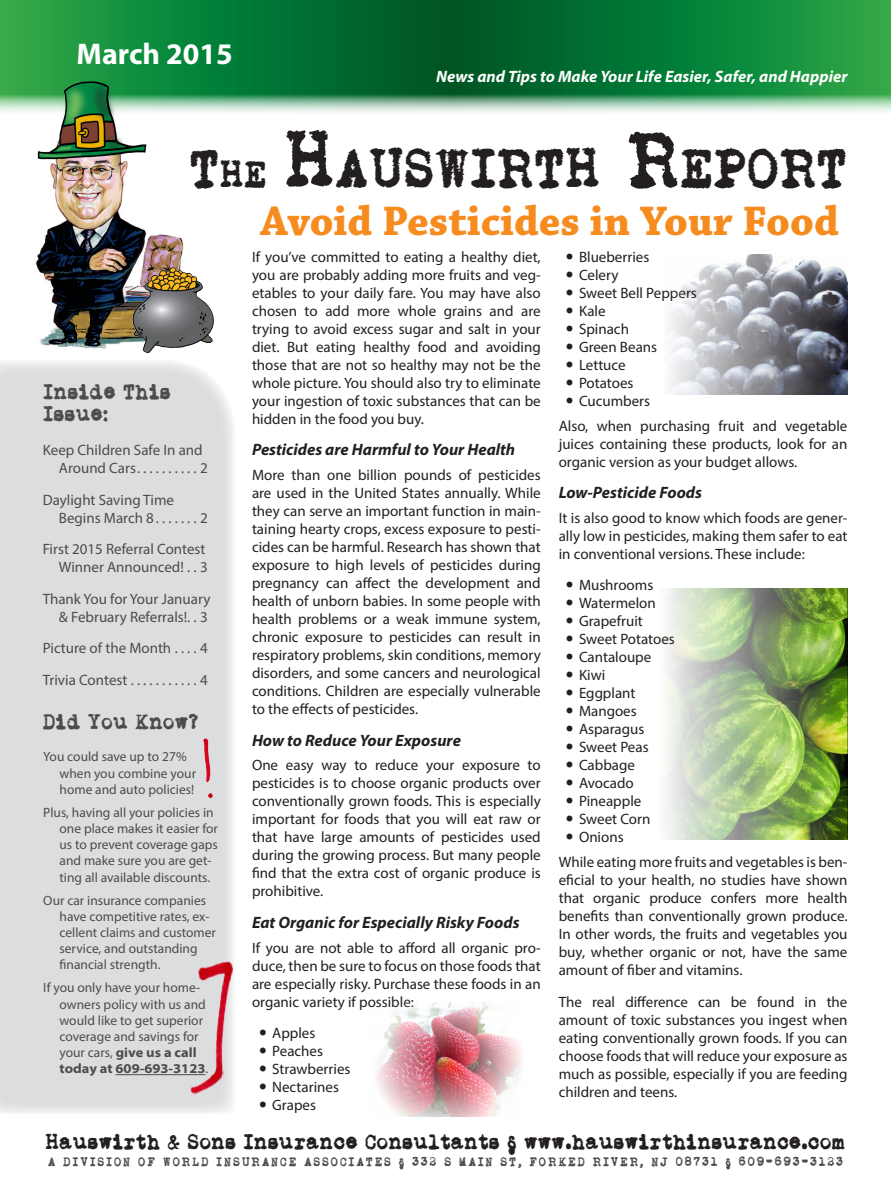
<style>
.page{position:relative;width:891px;height:1188px;background:#fff}
.page>*{position:absolute;margin:0;border:0;box-sizing:border-box;transform-origin:0 0}
.t1{font:46.2px "L.C.Smith 5 typewriter";color:#231f20}
.t2{font:700 43.5px "Chaparral Pro";color:#f68c1f}
.t3{font:700 30px "Myriad Pro";color:#fff}
.t4{font:18px "L.C.Smith 5 typewriter";color:#231f20}
.t5{font:18px/21.6px "L.C.Smith 5 typewriter";color:#4b4c4d}
.t6{font:italic 700 16.5px "Myriad Pro";color:#231f20}
.t7{font:italic 700 16.5px "Myriad Pro";color:#fff}
.t8{font:15px/18px "Myriad Pro";color:#231f20;text-align:justify}
.t9{font:15px/18px "Myriad Pro";color:#4b4c4d}
.t10{font:13.5px/16.2px "Myriad Pro";color:#4b4c4d}
.t11{font:10.5px "L.C.Smith 5 typewriter";letter-spacing:.17em;color:#4d4d4d}
.s1{font-size:45px}
.s2{font-size:31.5px}
.s3{font-size:66px}
.s4{font-weight:700;font-stretch:semi-expanded}
</style>
<div class="page">
<svg style="left:0;top:0;width:891px;height:112px;background:#1f8846"></svg>
<div style="left:0;top:361px;width:234px;height:752px;background:#dcdddf"></div>
<img style="left:36px;top:159px;width:148px;height:190px">
<hr style="left:116px;top:1074px;width:90px;height:1px;background:#4b4c4d">
<img style="left:37px;top:81px;width:111px;height:78px">
<img style="left:131px;top:266px;width:83px;height:88px">
<img style="left:670px;top:255px;width:178px;height:140px">
<img style="left:666px;top:588px;width:182px;height:251px">
<img style="left:376px;top:1002px;width:146px;height:115px">
<img style="left:184px;top:958px;width:50px;height:140px">
<img style="left:200px;top:738px;width:13px;height:63px">
<h3 class="t3" style="left:77px;top:35px;width:158px">March 2015</h3>
<p class="t7" style="left:436px;top:66px;width:413px">News and Tips to Make Your Life Easier, Safer, and Happier</p>
<h1 class="t1" style="left:190px;top:130px;width:656px"><span class="s1">T</span><span class="s2">HE</span> <span class="s3">H</span>AUSWIRTH <span class="s3">R</span>EPORT</h1>
<p class="t5" style="left:43px;top:381px;width:129px">Inside This<br>Issue:</p>
<p class="t9" style="left:59px;top:441px;width:150px;text-indent:-16px">Keep Children Safe In and<br>Around Cars . . . . . . . . . . 2</p>
<p class="t9" style="left:59px;top:491px;width:150px;text-indent:-16px">Daylight Saving Time<br>Begins March 8 . . . . . . . 2</p>
<p class="t9" style="left:43px;top:540px;width:167px;text-align:right">First 2015 Referral Contest<br>Winner Announced! . . 3</p>
<p class="t9" style="left:43px;top:590px;width:169px;text-align:right">Thank You for Your January &amp; February Referrals!. . 3</p>
<p class="t9" style="left:43px;top:632px;width:167px;line-height:31.5px">Picture of the Month . . . . 4<br>Trivia Contest . . . . . . . . . . . 4</p>
<p class="t5" style="left:43px;top:710px;width:157px">Did You Know?</p>
<p class="t10" style="left:60px;top:749px;width:138px;text-indent:-16px">You could save up to 27% when you combine your home and auto policies!</p>
<p class="t10" style="left:60px;top:804px;width:160px;text-indent:-16px">Plus, having all your policies in one place makes it easier for us to prevent coverage gaps and make sure you are get&shy;ting all available discounts.</p>
<p class="t10" style="left:60px;top:892px;width:158px;text-indent:-16px">Our car insurance companies have competitive rates, ex&shy;cellent claims and customer service, and outstanding financial strength.</p>
<p class="t10" style="left:60px;top:979px;width:149px;text-indent:-16px">If you only have your home&shy;owners policy with us and would like to get superior coverage and savings for your cars, <span class="s4">give us a call today at 609-693-3123</span>.</p>
<h2 class="t2" style="left:261px;top:195px;width:580px">Avoid Pesticides in Your Food</h2>
<p class="t8" style="left:252px;top:248px;width:290px">If you’ve committed to eating a healthy diet, you are probably adding more fruits and veg&shy;etables to your daily fare. You may have also chosen to add more whole grains and are trying to avoid excess sugar and salt in your diet. But eating healthy food and avoiding those that are not so healthy may not be the whole picture. You should also try to eliminate your ingestion of toxic substances that can be hidden in the food you buy.</p>
<p class="t6" style="left:252px;top:439px;width:265px">Pesticides are Harmful to Your Health</p>
<p class="t8" style="left:252px;top:466px;width:290px">More than one billion pounds of pesticides are used in the United States annually. While they can serve an important function in main&shy;taining hearty crops, excess exposure to pesti&shy;cides can be harmful. Research has shown that exposure to high levels of pesticides during pregnancy can affect the development and health of unborn babies. In some people with health problems or a weak immune system, chronic exposure to pesticides can result in respiratory problems, skin conditions, memory disorders, and some cancers and neurological conditions. Children are especially vulnerable to the effects of pesticides.</p>
<p class="t6" style="left:252px;top:729px;width:211px">How to Reduce Your Exposure</p>
<p class="t8" style="left:252px;top:756px;width:290px">One easy way to reduce your exposure to pesticides is to choose organic products over conventionally grown foods. This is especially important for foods that you will eat raw or that have large amounts of pesticides used during the growing process. But many people find that the extra cost of organic produce is prohibitive.</p>
<p class="t6" style="left:252px;top:912px;width:269px">Eat Organic for Especially Risky Foods</p>
<p class="t8" style="left:252px;top:938px;width:290px">If you are not able to afford all organic pro&shy;duce, then be sure to focus on those foods that are especially risky. Purchase these foods in an organic variety if possible:</p>
<p class="t8" style="left:272px;top:1024px;width:80px;text-align:left">Apples<br>Peaches<br>Strawberries<br>Nectarines<br>Grapes</p>
<p class="t8" style="left:579px;top:248px;width:119px;text-align:left">Blueberries<br>Celery<br>Sweet Bell Peppers<br>Kale<br>Spinach<br>Green Beans<br>Lettuce<br>Potatoes<br>Cucumbers</p>
<p class="t8" style="left:559px;top:416px;width:290px">Also, when purchasing fruit and vegetable juices containing these products, look for an organic version as your budget allows.</p>
<p class="t6" style="left:559px;top:482px;width:145px">Low-Pesticide Foods</p>
<p class="t8" style="left:559px;top:509px;width:290px">It is also good to know which foods are gener&shy;ally low in pesticides, making them safer to eat in conventional versions. These include:</p>
<p class="t8" style="left:579px;top:576px;width:97px;text-align:left">Mushrooms<br>Watermelon<br>Grapefruit<br>Sweet Potatoes<br>Cantaloupe<br>Kiwi<br>Eggplant<br>Mangoes<br>Asparagus<br>Sweet Peas<br>Cabbage<br>Avocado<br>Pineapple<br>Sweet Corn<br>Onions</p>
<p class="t8" style="left:559px;top:853px;width:290px">While eating more fruits and vegetables is ben&shy;eficial to your health, no studies have shown that organic produce confers more health benefits than conventionally grown produce.<br>In other words, the fruits and vegetables you buy, whether organic or not, have the same amount of fiber and vitamins.</p>
<p class="t8" style="left:559px;top:992px;width:290px">The real difference can be found in the amount of toxic substances you ingest when eating conventionally grown foods. If you can choose foods that will reduce your exposure as much as possible, especially if you are feeding children and teens.</p>
<p class="t4" style="left:46px;top:1127px;width:801px">Hauswirth &amp; Sons Insurance Consultants § www.hauswirthinsurance.com</p>
<p class="t11" style="left:48px;top:1153px;width:797px">A DIVISION OF WORLD INSURANCE ASSOCIATES § 332 S MAIN ST, FORKED RIVER, NJ 08731 § 609-693-3123</p>
</div>
